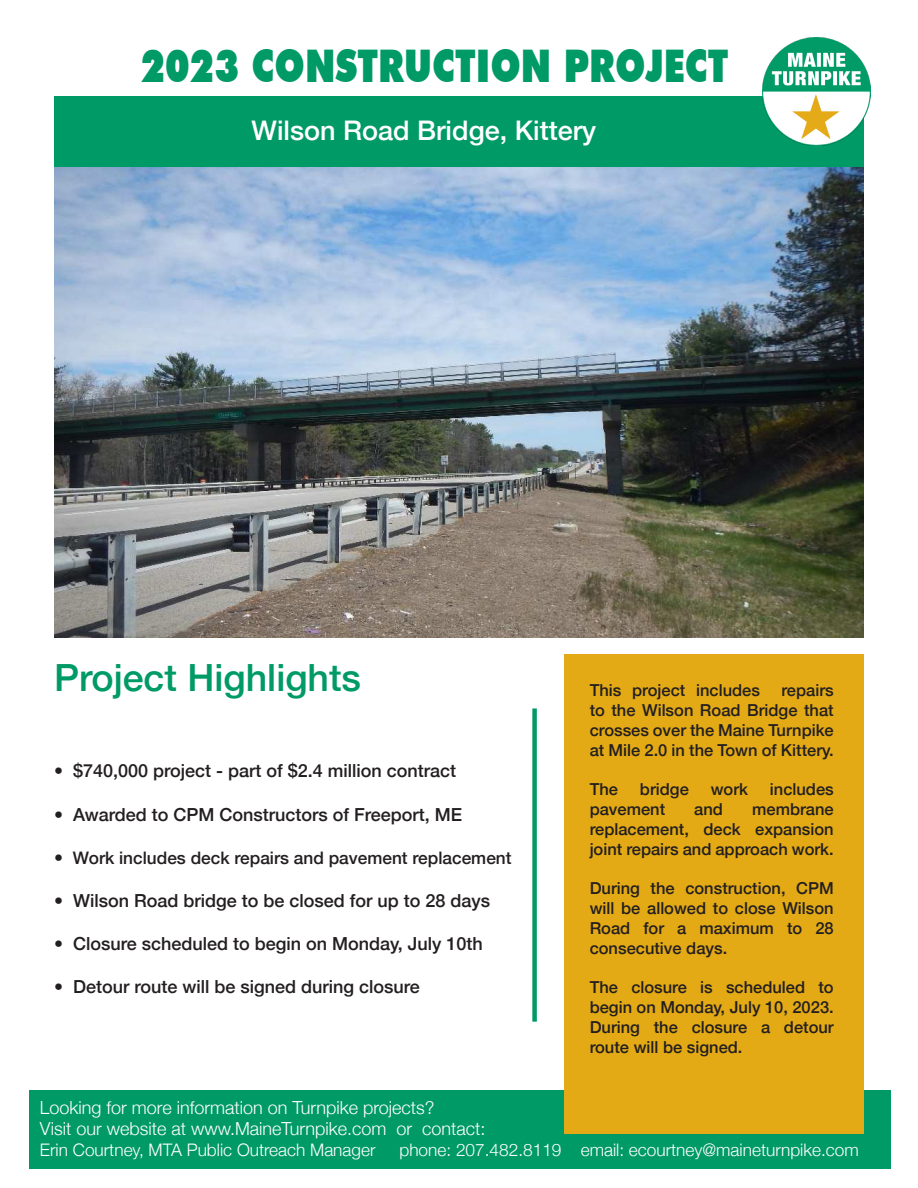
<style>
.page{position:relative;width:918px;height:1188px;background:#fff}
.page>*{position:absolute;margin:0;border:0;box-sizing:border-box;transform-origin:0 0}
.t1{font:900 45px "Futura BT";color:#009a67;scale:.8 1}
.t2{font:500 37.5px "Helvetica Neue";color:#009a67}
.t3{font:500 27px "Helvetica Neue";color:#fff}
.t4{font:500 18px "Helvetica Neue";color:#231f20}
.t5{font:300 18px/21.6px "Helvetica Neue";color:#fff}
.t6{font:300 17.25px "Helvetica Neue";color:#fff}
.t7{font:500 17.25px "Helvetica Neue";color:#231f20}
.t8{font:500 16.5px/19.8px "Helvetica Neue";color:#231f20;text-align:justify}
.s1{font-size:18px}
</style>
<div class="page">
<div style="left:54px;top:96px;width:810px;height:71px;background:#009a67"></div>
<img style="left:762px;top:38px;width:108px;height:108px">
<div style="left:29px;top:1090px;width:862px;height:79px;background:#009a67"></div>
<div style="left:565px;top:654px;width:299px;height:480px;background:#e3aa15"></div>
<div style="left:532px;top:708px;width:5px;height:314px;background:#009a67"></div>
<img style="left:54px;top:167px;width:810px;height:470px">
<h1 class="t1" style="left:141px;top:39px;width:737px">2023 CONSTRUCTION PROJECT</h1>
<p class="t3" style="left:252px;top:108px;width:346px">Wilson Road Bridge, Kittery</p>
<h2 class="t2" style="left:54px;top:648px;width:309px">Project Highlights</h2>
<p class="t4" style="left:54px;top:756px;width:404px">• $740,000 project - part of $2.4 million contract</p>
<p class="t4" style="left:54px;top:800px;width:410px">• Awarded to CPM Constructors of Freeport, ME</p>
<p class="t7" style="left:54px;top:844px;width:459px"><span class="s1">•</span> Work includes deck repairs and pavement replacement</p>
<p class="t4" style="left:54px;top:886px;width:438px">• Wilson Road bridge to be closed for up to 28 days</p>
<p class="t4" style="left:54px;top:929px;width:430px">• Closure scheduled to begin on Monday, July 10th</p>
<p class="t4" style="left:54px;top:972px;width:367px">• Detour route will be signed during closure</p>
<p class="t8" style="left:590px;top:679px;width:172px">This project includes</p>
<p class="t8" style="left:590px;top:679px;width:246px;text-indent:192px">repairs to the Wilson Road Bridge that crosses over the Maine Turnpike at Mile 2.0 in the Town of Kittery.</p>
<p class="t8" style="left:590px;top:778px;width:30px">The</p>
<p class="t8" style="left:640px;top:778px;width:50px">bridge</p>
<p class="t8" style="left:711px;top:778px;width:39px">work</p>
<p class="t8" style="left:770px;top:778px;width:65px">includes</p>
<p class="t8" style="left:590px;top:798px;width:77px">pavement</p>
<p class="t8" style="left:694px;top:798px;width:30px">and</p>
<p class="t8" style="left:590px;top:798px;width:246px;text-indent:162px">membrane replacement, deck expansion joint repairs and approach work.</p>
<p class="t8" style="left:590px;top:877px;width:246px">During the construction, CPM will be allowed to close Wilson Road for a maximum to 28 consecutive days.</p>
<p class="t8" style="left:590px;top:976px;width:246px">The closure is scheduled to begin on Monday, July 10, 2023.<br>During the closure a detour route will be signed.</p>
<p class="t5" style="left:40px;top:1095px;width:447px">Looking for more information on Turnpike projects?<br>Visit our website at www.MaineTurnpike.com or contact:</p>
<p class="t6" style="left:40px;top:1136px;width:337px">Erin Courtney, MTA Public Outreach Manager</p>
<p class="t6" style="left:399px;top:1136px;width:461px">phone: 207.482.8119 email: ecourtney@maineturnpike.com</p>
</div>
